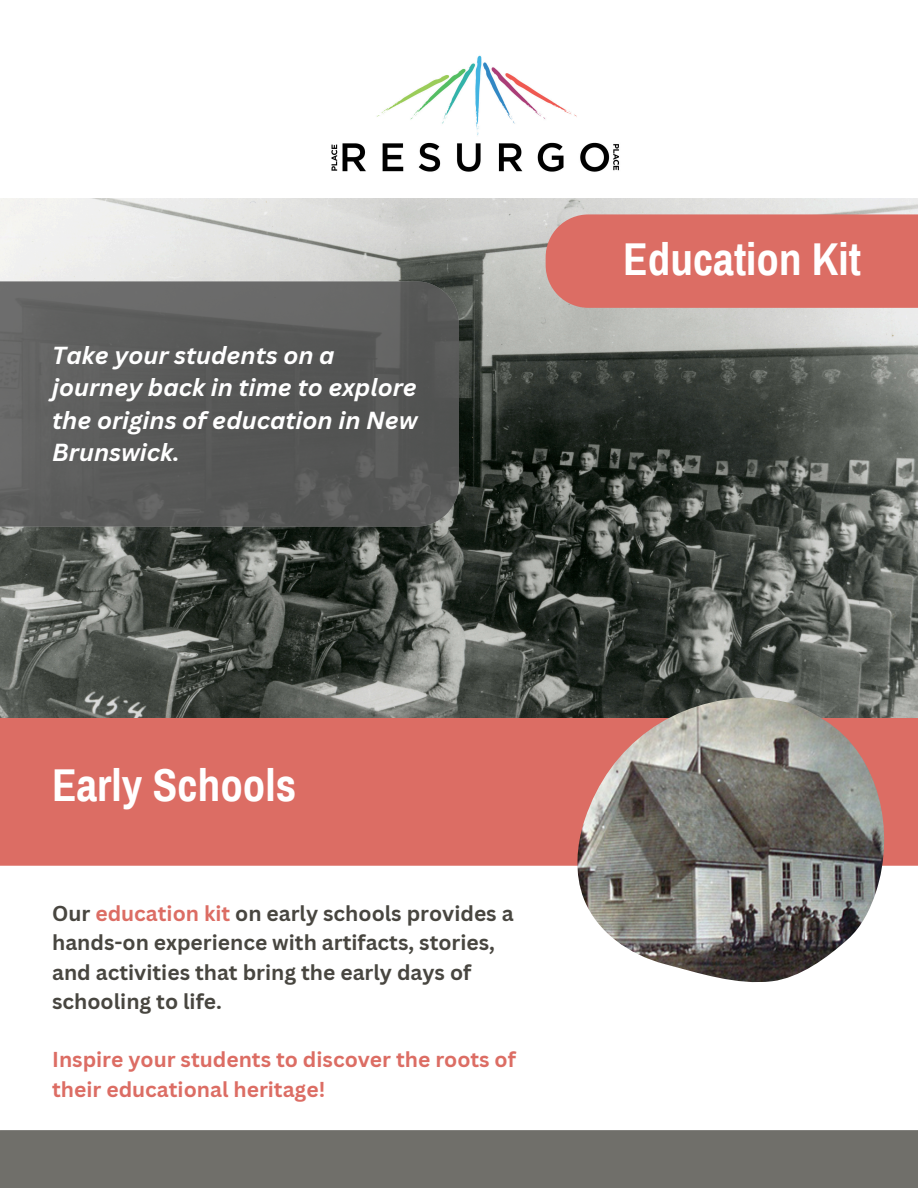
<style>
.page{position:relative;width:918px;height:1188px;background:#fff}
.page>*{position:absolute;margin:0;border:0;box-sizing:border-box;transform-origin:0 0}
.t1{font:700 45px "Archivo Narrow";color:#fff}
.t2{font:italic 700 24px/32.7px "Canva Sans";color:#fff}
.t3{font:700 21px/29.2px "Canva Sans";color:#484640}
.t4{font:700 21px/29.2px "Canva Sans";color:#dc6d64}
.s1{color:#dc6d64}
</style>
<div class="page">
<div style="left:0;top:717px;width:918px;height:149px;background:#dc6d64"></div>
<img style="left:0;top:199px;width:918px;height:518px">
<svg style="left:0;top:281px;width:459px;height:246px;background:#5b5c5b"></svg>
<img style="left:577px;top:697px;width:307px;height:285px">
<img style="left:331px;top:55px;width:289px;height:117px">
<div style="left:0;top:1130px;width:918px;height:58px;background:#706f6a"></div>
<div style="left:546px;top:214px;width:372px;height:94px;background:#dc6d64"></div>
<h1 class="t2" style="left:52px;top:338px;width:367px">Take your students on a journey back in time to explore the origins of education in New<br>Brunswick.</h1>
<p class="t1" style="left:623px;top:235px;width:239px">Education Kit</p>
<p class="t1" style="left:52px;top:761px;width:246px">Early Schools</p>
<h2 class="t3" style="left:52px;top:898px;width:463px">Our <span class="s1">education kit</span> on early schools provides a hands-on experience with artifacts, stories, and activities that bring the early days of schooling to life.</h2>
<h1 class="t4" style="left:52px;top:1044px;width:465px">Inspire your students to discover the roots of their educational heritage!</h1>
</div>
